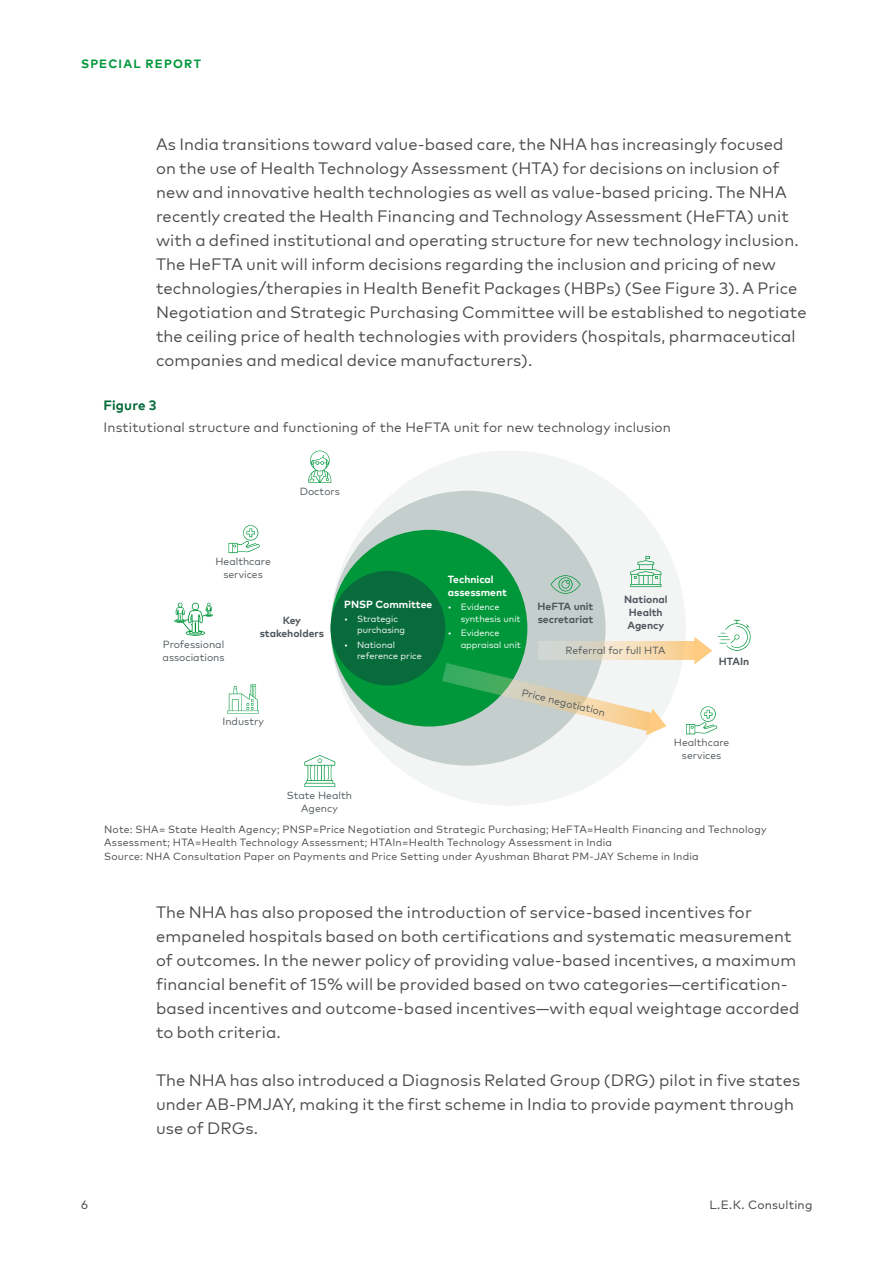
<style>
.page{position:relative;width:893px;height:1263px;background:#fff}
.page>*{position:absolute;margin:0;border:0;box-sizing:border-box;transform-origin:0 0}
.Body_copy_11_16{font:16.5px/24px "Mark Pro";letter-spacing:.01em;color:#4b4c4d}
.Figure_Title_Head__S{font:13.5px "Mark Pro";letter-spacing:.01em;color:#4b4c4d}
.Figure_Title____SR{font:700 13.5px "Mark Pro";letter-spacing:.01em;color:#076b3b}
.t1{font:12px "Mark Pro";letter-spacing:.015em;color:#4b4c4d}
.t2{font:700 12px "Mark Pro";letter-spacing:.1em;color:#00973a}
.Figure_Source_7_9{font:10.5px/13.5px "Mark Pro";letter-spacing:.02em;color:#4b4c4d}
.t3{font:10.35px/12.9px "Mark Pro";color:#50575c;text-align:center}
.t4{font:700 10.35px/12.9px "Mark Pro";color:#50575c;text-align:center}
.t5{font:700 10.35px/12.9px "Mark Pro";color:#fff}
.t6{font:9px/11.7px "Mark Pro";color:#fff}
</style>
<div class="page">
<div style="left:331px;top:451px;width:355px;height:355px;background:#f3f5f5;border-radius:50%"></div>
<div style="left:331px;top:491px;width:274px;height:275px;background:#c4cecc;border-radius:50%"></div>
<div style="left:331px;top:530px;width:196px;height:196px;background:#00973a;border-radius:50%"></div>
<div style="left:331px;top:571px;width:114px;height:114px;background:#076b3b;border-radius:50%"></div>
<svg style="left:538px;top:641px;width:156px;height:19px"></svg>
<svg style="left:694px;top:637px;width:18px;height:27px"></svg>
<svg style="left:442px;top:663px;width:224px;height:72px"></svg>
<svg style="left:308px;top:451px;width:23px;height:32px"></svg>
<svg style="left:686px;top:706px;width:31px;height:28px"></svg>
<svg style="left:229px;top:525px;width:31px;height:28px"></svg>
<svg style="left:304px;top:755px;width:31px;height:32px"></svg>
<svg style="left:227px;top:684px;width:32px;height:29px"></svg>
<svg style="left:174px;top:603px;width:39px;height:33px"></svg>
<svg style="left:630px;top:556px;width:31px;height:31px"></svg>
<svg style="left:551px;top:575px;width:29px;height:19px"></svg>
<svg style="left:718px;top:620px;width:33px;height:31px"></svg>
<p class="t2" style="left:81px;top:54px;width:121px">SPECIAL REPORT</p>
<p class="Body_copy_11_16" style="left:156px;top:131px;width:652px">As India transitions toward value-based care, the NHA has increasingly focused on the use of Health Technology Assessment (HTA) for decisions on inclusion of new and innovative health technologies as well as value-based pricing. The NHA recently created the Health Financing and Technology Assessment (HeFTA) unit with a defined institutional and operating structure for new technology inclusion.<br>The HeFTA unit will inform decisions regarding the inclusion and pricing of new technologies/therapies in Health Benefit Packages (HBPs) (See Figure 3). A Price Negotiation and Strategic Purchasing Committee will be established to negotiate the ceiling price of health technologies with providers (hospitals, pharmaceutical companies and medical device manufacturers).</p>
<p class="Figure_Title____SR" style="left:104px;top:395px;width:55px">Figure 3</p>
<p class="Figure_Title_Head__S" style="left:104px;top:417px;width:569px">Institutional structure and functioning of the HeFTA unit for new technology inclusion</p>
<p class="t3" style="left:300px;top:484px;width:42px">Doctors</p>
<p class="t3" style="left:215px;top:554px;width:57px">Healthcare services</p>
<p class="t5" style="left:448px;top:572px;width:61px">Technical assessment</p>
<p class="t6" style="left:461px;top:601px;width:62px;text-indent:-13px">• Evidence synthesis unit</p>
<p class="t6" style="left:461px;top:626px;width:62px;text-indent:-13px">• Evidence appraisal unit</p>
<p class="t4" style="left:538px;top:599px;width:57px;text-align:left">HeFTA unit secretariat</p>
<p class="t4" style="left:624px;top:592px;width:45px">National<br>Health<br>Agency</p>
<p class="t5" style="left:344px;top:596px;width:90px">PNSP Committee</p>
<p class="t6" style="left:357px;top:612px;width:50px;text-indent:-13px">• Strategic purchasing</p>
<p class="t6" style="left:357px;top:638px;width:66px;text-indent:-13px">• National reference price</p>
<p class="t4" style="left:260px;top:613px;width:66px">Key stakeholders</p>
<p class="t3" style="left:163px;top:637px;width:64px;text-align:left">Professional associations</p>
<p class="t3" style="left:566px;top:643px;width:101px">Referral for full HTA</p>
<p class="t3" style="left:524px;top:685px;width:87px;rotate:14deg">Price negotiation</p>
<p class="t3" style="left:222px;top:714px;width:43px">Industry</p>
<p class="t4" style="left:719px;top:654px;width:32px">HTAIn</p>
<p class="t3" style="left:674px;top:735px;width:57px">Healthcare services</p>
<p class="t3" style="left:287px;top:788px;width:67px">State Health<br>Agency</p>
<p class="Figure_Source_7_9" style="left:104px;top:821px;width:664px">Note: SHA= State Health Agency; PNSP=Price Negotiation and Strategic Purchasing; HeFTA=Health Financing and Technology<br>Assessment; HTA=Health Technology Assessment; HTAIn=Health Technology Assessment in India<br>Source: NHA Consultation Paper on Payments and Price Setting under Ayushman Bharat PM-JAY Scheme in India</p>
<p class="Body_copy_11_16" style="left:156px;top:899px;width:645px">The NHA has also proposed the introduction of service-based incentives for empaneled hospitals based on both certifications and systematic measurement of outcomes. In the newer policy of providing value-based incentives, a maximum financial benefit of 15% will be provided based on two categories—certification&shy;based incentives and outcome-based incentives—with equal weightage accorded to both criteria.</p>
<p class="Body_copy_11_16" style="left:156px;top:1067px;width:646px">The NHA has also introduced a Diagnosis Related Group (DRG) pilot in five states under AB-PMJAY, making it the first scheme in India to provide payment through use of DRGs.</p>
<p class="t1" style="left:81px;top:1196px;width:8px">6</p>
<p class="t1" style="left:709px;top:1196px;width:105px">L.E.K. Consulting</p>
</div>
